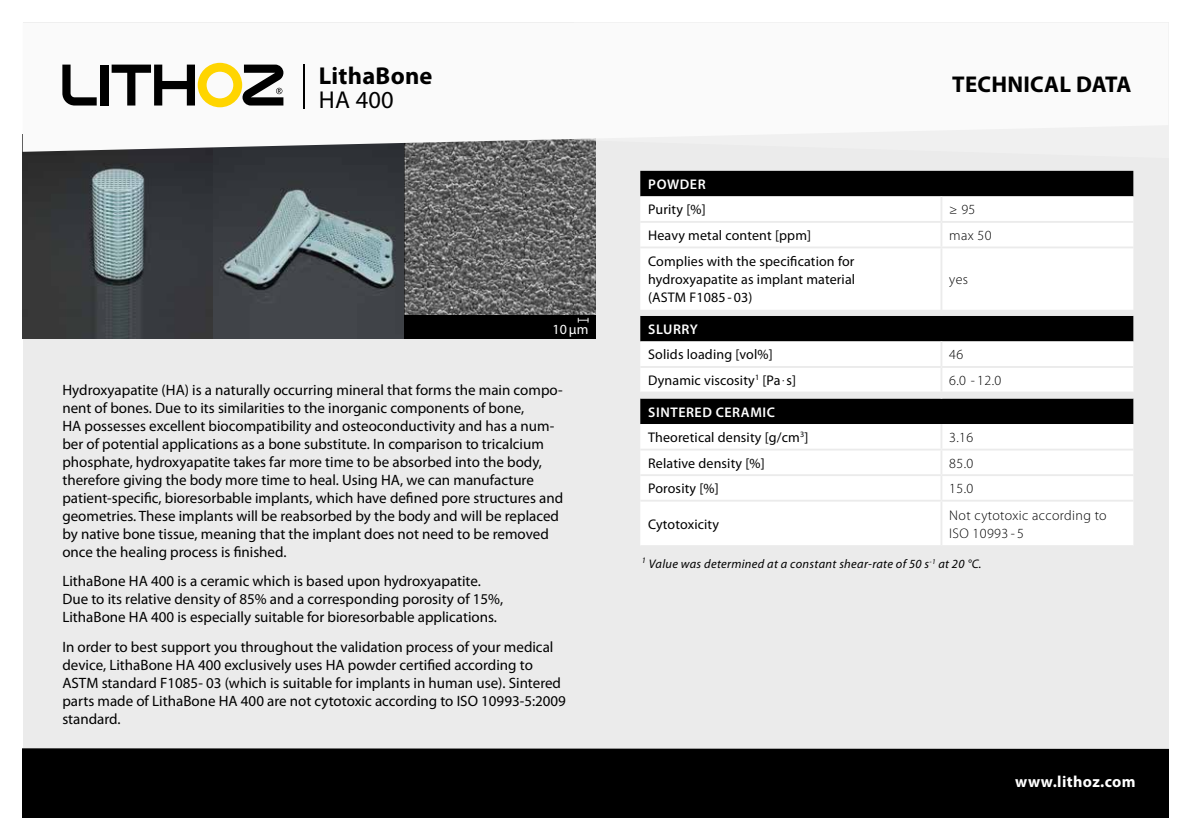
<style>
.page{position:relative;width:1191px;height:840px;background:#fff}
.page>*{position:absolute;margin:0;border:0;box-sizing:border-box;transform-origin:0 0}
.t1{font:700 24.4px "Myriad Pro";letter-spacing:.01em;color:#000}
.t2{font:24.4px "Myriad Pro";color:#000}
.t3{font:700 22.8px "Myriad Pro";letter-spacing:.01em;color:#000}
.t4{font:700 16px "Myriad Pro";letter-spacing:.025em;color:#fff}
.t5{font:15px/18px "Myriad Pro";color:#000}
.t6{font:14px/18px "Myriad Pro";letter-spacing:.01em;color:#000;text-align:justify}
.t7{font:300 14px/18px "Myriad Pro";letter-spacing:.025em;color:#000}
.t8{font:600 14px "Myriad Pro";letter-spacing:.04em;color:#fff}
.t9{font:14px "Myriad Pro";color:#fff}
.t10{font:italic 12.4px "Myriad Pro";letter-spacing:.025em;color:#000}
.s1{font-weight:600;color:#fff}
</style>
<div class="page">
<div style="left:23px;top:23px;width:1145px;height:793px;background:#ebebeb"></div>
<img style="left:23px;top:152px;width:572px;height:186px">
<div style="left:23px;top:747px;width:1145px;height:69px;background:#000"></div>
<svg style="left:23px;top:23px;width:1145px;height:129px;fill:#fafafa"></svg>
<svg style="left:62px;top:65px;width:35px;height:40px"></svg>
<div style="left:100px;top:65px;width:8px;height:40px;background:#000"></div>
<svg style="left:112px;top:63px;width:171px;height:44px"></svg>
<hr style="left:303px;top:64px;width:2px;height:45px;background:#000">
<div style="left:640px;top:171px;width:493px;height:25px;background:#000"></div>
<div style="left:640px;top:196px;width:493px;height:50px;background:#fff"></div>
<svg style="left:640px;top:248px;width:493px;height:297px;background:#dedede"></svg>
<svg style="left:640px;top:310px;width:493px;height:88px;background:#b0b0b0"></svg>
<hr style="left:940px;top:196px;width:2px;height:25px;background:#ebebeb">
<svg style="left:940px;top:310px;width:2px;height:6px"></svg>
<hr style="left:940px;top:341px;width:2px;height:25px;background:#ebebeb">
<hr style="left:940px;top:367px;width:2px;height:24px;background:#ebebeb">
<hr style="left:640px;top:366px;width:301px;height:1px;background:#ebebeb">
<hr style="left:941px;top:366px;width:192px;height:1px;background:#ebebeb">
<hr style="left:940px;top:501px;width:2px;height:44px;background:#ebebeb">
<hr style="left:940px;top:450px;width:2px;height:24px;background:#ebebeb">
<hr style="left:940px;top:476px;width:2px;height:23px;background:#ebebeb">
<hr style="left:940px;top:424px;width:2px;height:24px;background:#ebebeb">
<hr style="left:640px;top:448px;width:301px;height:2px;background:#ebebeb">
<hr style="left:941px;top:448px;width:192px;height:2px;background:#ebebeb">
<hr style="left:640px;top:474px;width:301px;height:2px;background:#ebebeb">
<hr style="left:941px;top:474px;width:192px;height:2px;background:#ebebeb">
<hr style="left:640px;top:499px;width:301px;height:2px;background:#ebebeb">
<hr style="left:941px;top:499px;width:192px;height:2px;background:#ebebeb">
<hr style="left:640px;top:391px;width:301px;height:2px;background:#ebebeb">
<hr style="left:941px;top:391px;width:192px;height:2px;background:#ebebeb">
<hr style="left:941px;top:221px;width:192px;height:2px;background:#ebebeb">
<hr style="left:640px;top:221px;width:301px;height:2px;background:#ebebeb">
<hr style="left:940px;top:223px;width:2px;height:23px;background:#ebebeb">
<hr style="left:940px;top:248px;width:2px;height:62px;background:#ebebeb">
<div style="left:404px;top:315px;width:191px;height:23px;background:#000"></div>
<svg style="left:578px;top:317px;width:10px;height:5px"></svg>
<h1 class="t1" style="left:319px;top:62px;width:115px">LithaBone</h1>
<h1 class="t2" style="left:319px;top:85px;width:76px">HA 400</h1>
<p class="t9" style="left:552px;top:321px;width:38px">10 μm</p>
<p class="t5" style="left:62px;top:380px;width:502px">Hydroxyapatite (HA) is a naturally occurring mineral that forms the main compo&shy;nent of bones. Due to its similarities to the inorganic components of bone,<br>HA possesses excellent biocompatibility and osteoconductivity and has a num&shy;ber of potential applications as a bone substitute. In comparison to tricalcium phosphate, hydroxyapatite takes far more time to be absorbed into the body, therefore giving the body more time to heal. Using HA, we can manufacture patient-specific, bioresorbable implants, which have defined pore structures and geometries. These implants will be reabsorbed by the body and will be replaced by native bone tissue, meaning that the implant does not need to be removed once the healing process is finished.</p>
<p class="t5" style="left:62px;top:572px;width:442px">LithaBone HA 400 is a ceramic which is based upon hydroxyapatite.<br>Due to its relative density of 85% and a corresponding porosity of 15%,<br>LithaBone HA 400 is especially suitable for bioresorbable applications.</p>
<p class="t5" style="left:62px;top:637px;width:505px">In order to best support you throughout the validation process of your medical device, LithaBone HA 400 exclusively uses HA powder certified according to ASTM standard F1085- 03 (which is suitable for implants in human use). Sintered parts made of LithaBone HA 400 are not cytotoxic according to ISO 10993-5:2009 standard.</p>
<h2 class="t3" style="left:952px;top:71px;width:181px">TECHNICAL DATA</h2>
<p class="t8" style="left:648px;top:176px;width:59px">POWDER</p>
<p class="t6" style="left:648px;top:200px;width:59px">Purity [%]</p>
<p class="t7" style="left:949px;top:200px;width:28px">≥ 95</p>
<p class="t6" style="left:648px;top:226px;width:164px">Heavy metal content [ppm]</p>
<p class="t7" style="left:949px;top:226px;width:44px">max 50</p>
<p class="t6" style="left:648px;top:252px;width:209px">Complies with the specification for hydroxyapatite as implant material (ASTM F1085 - 03)</p>
<p class="t7" style="left:949px;top:271px;width:20px">yes</p>
<p class="t8" style="left:648px;top:321px;width:51px">SLURRY</p>
<p class="t6" style="left:648px;top:345px;width:126px">Solids loading [vol%]</p>
<p class="t7" style="left:949px;top:345px;width:16px">46</p>
<p class="t6" style="left:648px;top:371px;width:149px">Dynamic viscosity<sup>1</sup> [Pa .s]</p>
<p class="t7" style="left:949px;top:371px;width:53px">6.0 - 12.0</p>
<p class="t6" style="left:648px;top:399px;width:162px;line-height:25px"><span class="s1">SINTERED CERAMIC<br></span>Theoretical density [g/cm<sup>3</sup>]</p>
<p class="t7" style="left:949px;top:428px;width:25px">3.16</p>
<p class="t6" style="left:648px;top:453px;width:118px">Relative density [%]</p>
<p class="t7" style="left:949px;top:454px;width:25px">85.0</p>
<p class="t6" style="left:648px;top:479px;width:72px">Porosity [%]</p>
<p class="t7" style="left:949px;top:479px;width:25px">15.0</p>
<p class="t6" style="left:648px;top:514px;width:72px">Cytotoxicity</p>
<p class="t7" style="left:949px;top:506px;width:159px">Not cytotoxic according to<br>ISO 10993 - 5</p>
<p class="t10" style="left:641px;top:557px;width:341px"><sup>1</sup> Value was determined at a constant shear-rate of 50 s<sup>-1</sup> at 20 °C.</p>
<p class="t4" style="left:1015px;top:772px;width:122px">www.lithoz.com</p>
</div>
